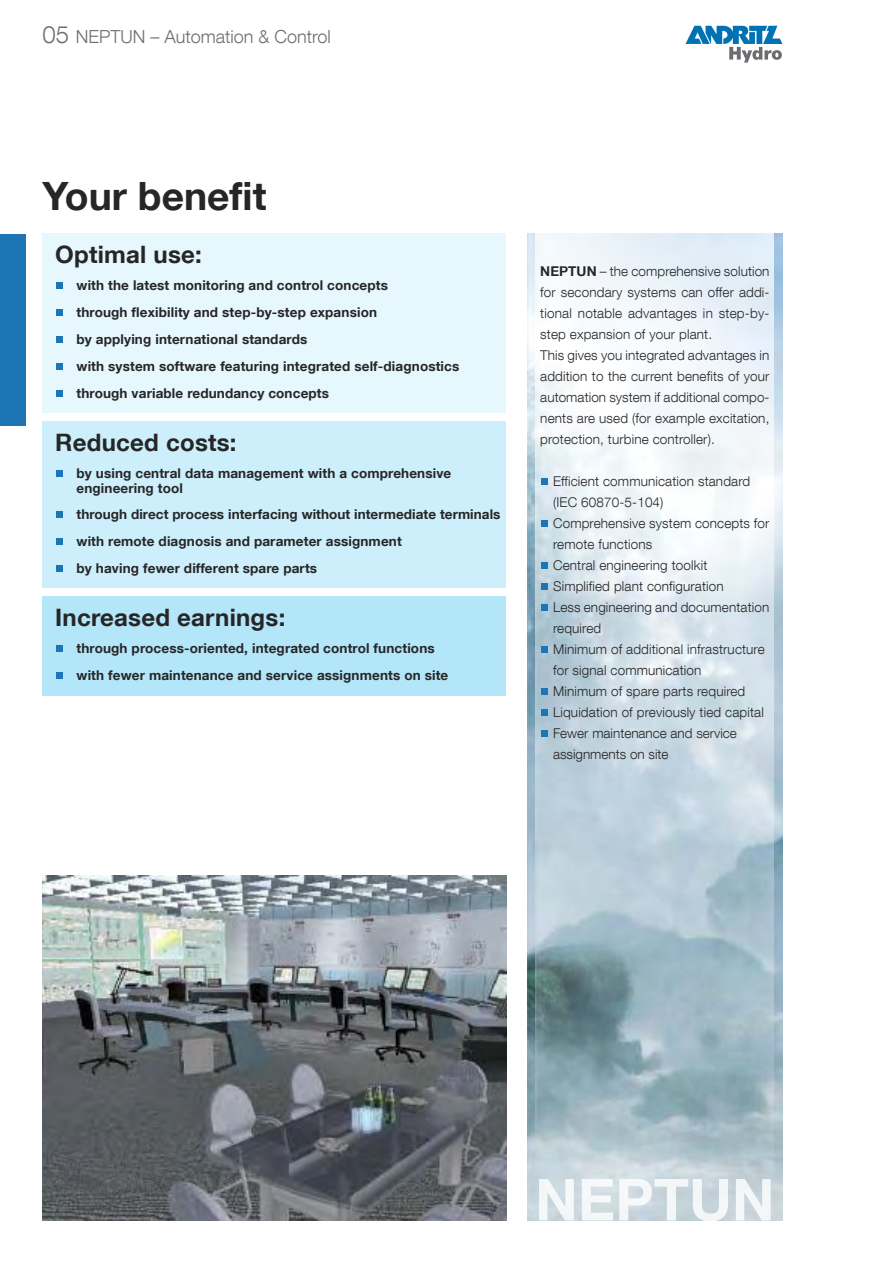
<style>
.page{position:relative;width:893px;height:1263px;background:#fff}
.page>*{position:absolute;margin:0;border:0;box-sizing:border-box;transform-origin:0 0}
.t1{font:700 39px "Helvetica Neue LT Com";color:#272627}
.t2{font:700 24px "Helvetica Neue LT Com";letter-spacing:.01em;color:#272627}
.t3{font:300 18px "Helvetica Neue LT Com";color:#6d6e71}
.t4{font:300 13.5px/21px "Helvetica Neue LT Com";letter-spacing:.01em;color:#272627}
.t5{font:700 13.5px/27px "Helvetica Neue LT Com";letter-spacing:.01em;color:#272627}
.s1{font-size:24px}
.s2{font-weight:700}
</style>
<div class="page">
<div style="left:0;top:234px;width:26px;height:191px;background:#1c75b4"></div>
<img style="left:43px;top:875px;width:463px;height:345px">
<img style="left:527px;top:234px;width:255px;height:986px">
<img style="left:536px;top:233px;width:238px;height:988px">
<svg style="left:542px;top:478px;width:6px;height:6px"></svg>
<svg style="left:542px;top:520px;width:6px;height:6px"></svg>
<svg style="left:542px;top:562px;width:6px;height:6px"></svg>
<svg style="left:542px;top:583px;width:6px;height:6px"></svg>
<svg style="left:542px;top:604px;width:6px;height:6px"></svg>
<svg style="left:542px;top:646px;width:6px;height:6px"></svg>
<svg style="left:542px;top:688px;width:6px;height:6px"></svg>
<svg style="left:542px;top:709px;width:6px;height:6px"></svg>
<svg style="left:542px;top:730px;width:6px;height:6px"></svg>
<svg style="left:685px;top:26px;width:97px;height:37px"></svg>
<div style="left:43px;top:234px;width:463px;height:179px;background:#e6f7fd"></div>
<div style="left:43px;top:596px;width:463px;height:99px;background:#b3e6f9"></div>
<div style="left:43px;top:421px;width:463px;height:167px;background:#cceffb"></div>
<svg style="left:57px;top:282px;width:6px;height:6px"></svg>
<svg style="left:57px;top:309px;width:6px;height:6px"></svg>
<svg style="left:57px;top:336px;width:6px;height:6px"></svg>
<svg style="left:57px;top:363px;width:6px;height:6px"></svg>
<svg style="left:57px;top:390px;width:6px;height:6px"></svg>
<div style="left:57px;top:470px;width:6px;height:7px;background:#1c75b4"></div>
<svg style="left:57px;top:511px;width:6px;height:6px"></svg>
<svg style="left:57px;top:538px;width:6px;height:6px"></svg>
<svg style="left:57px;top:565px;width:6px;height:6px"></svg>
<svg style="left:57px;top:645px;width:6px;height:6px"></svg>
<svg style="left:57px;top:672px;width:6px;height:6px"></svg>
<img style="left:539px;top:1179px;width:232px;height:42px">
<h3 class="t3" style="left:43px;top:30px;width:290px"><span class="s1">05</span> NEPTUN – Automation &amp; Control</h3>
<h1 class="t1" style="left:43px;top:183px;width:225px">Your benefit</h1>
<h2 class="t2" style="left:55px;top:246px;width:148px">Optimal use:</h2>
<p class="t5" style="left:77px;top:274px;width:384px">with the latest monitoring and control concepts<br>through flexibility and step-by-step expansion<br>by applying international standards<br>with system software featuring integrated self-diagnostics through variable redundancy concepts</p>
<h2 class="t2" style="left:55px;top:434px;width:183px">Reduced costs:</h2>
<p class="t5" style="left:77px;top:468px;width:376px;line-height:15px">by using central data management with a comprehensive engineering tool</p>
<p class="t5" style="left:77px;top:502px;width:425px">through direct process interfacing without intermediate terminals with remote diagnosis and parameter assignment<br>by having fewer different spare parts</p>
<h2 class="t2" style="left:55px;top:609px;width:232px">Increased earnings:</h2>
<p class="t5" style="left:77px;top:637px;width:373px">through process-oriented, integrated control functions with fewer maintenance and service assignments on site</p>
<p class="t4" style="left:540px;top:262px;width:231px"><span class="s2">NEPTUN</span> – the comprehensive solution for secondary systems can offer addi&shy;tional notable advantages in step-by&shy;step expansion of your plant.<br>This gives you integrated advantages in addition to the current benefits of your automation system if additional compo&shy;nents are used (for example excitation, protection, turbine controller).</p>
<p class="t4" style="left:553px;top:473px;width:218px">Efficient communication standard (IEC 60870-5-104)<br>Comprehensive system concepts for remote functions<br>Central engineering toolkit<br>Simplified plant configuration<br>Less engineering and documentation required<br>Minimum of additional infrastructure for signal communication<br>Minimum of spare parts required<br>Liquidation of previously tied capital<br>Fewer maintenance and service assignments on site</p>
</div>
